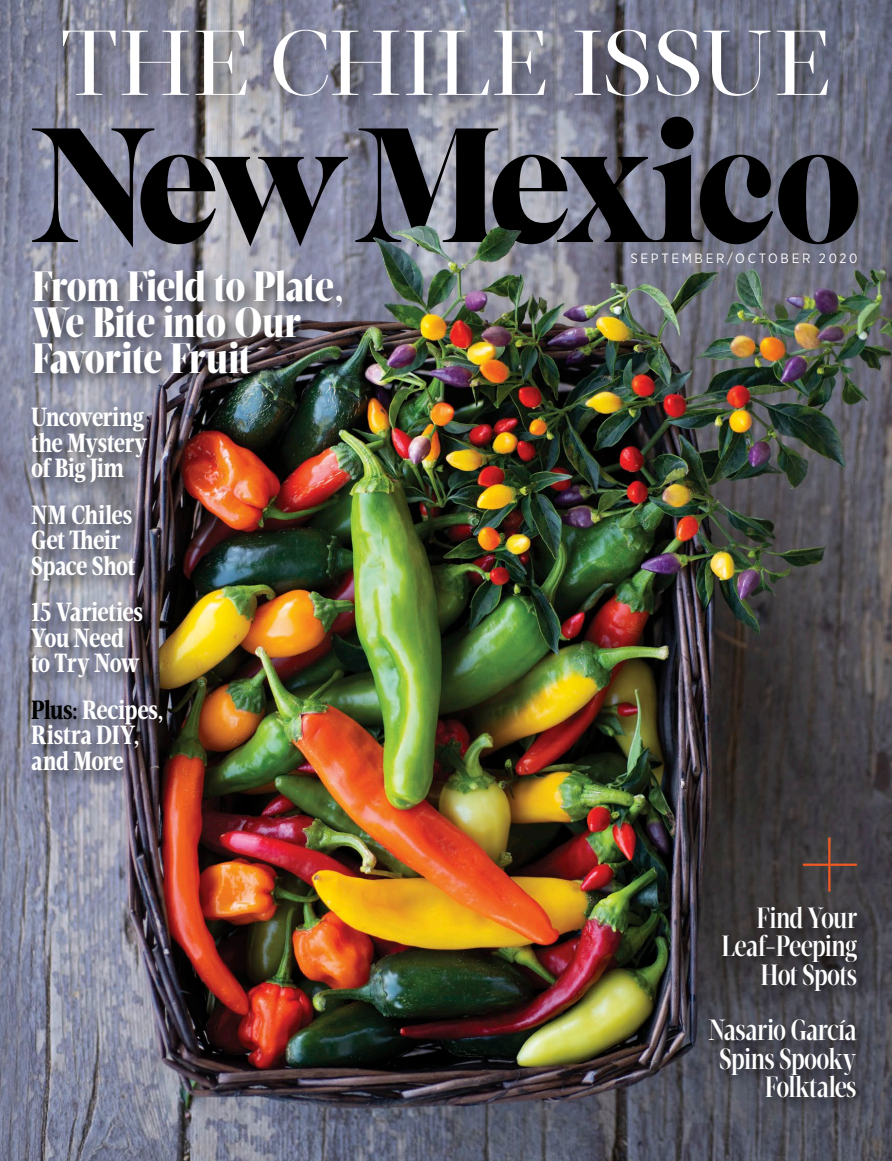
<style>
.page{position:relative;width:892px;height:1161px;background:#fff}
.page>*{position:absolute;margin:0;border:0;box-sizing:border-box;transform-origin:0 0}
.t1{font:94.5px "Velino Display";letter-spacing:-.01em;color:#fff}
.t2{font:900 43.5px/36px "Velino Compressed Display";letter-spacing:-.02em;color:#fff}
.t3{font:500 30px/28.5px "Velino Compressed Display";letter-spacing:-.025em;color:#fff;text-align:right}
.t4{font:700 27px/25.5px "Velino Compressed Text";letter-spacing:-.015em;color:#fff}
.t5{font:13.5px "Gotham Narrow";letter-spacing:.2em;color:#fff}
.s1{color:#000}
.s2{font-family:"Velino Compressed Text";font-weight:700}
</style>
<div class="page">
<img style="left:0;top:0;width:891px;height:1161px">
<svg style="left:32px;top:128px;width:316px;height:75px"></svg>
<svg style="left:355px;top:128px;width:502px;height:75px"></svg>
<div style="left:660px;top:117px;width:33px;height:32px;background:#000;border-radius:50%"></div>
<hr style="left:827px;top:838px;width:3px;height:54px;background:#f05a21">
<hr style="left:802px;top:864px;width:54px;height:2px;background:#f05a21">
<div style="left:54px;top:21px;width:794px;height:96px;background:#000;opacity:.55"></div>
<div style="left:28px;top:264px;width:330px;height:126px;background:#000;opacity:.65"></div>
<div style="left:26px;top:401px;width:155px;height:388px;background:#000;opacity:.65"></div>
<div style="left:702px;top:899px;width:172px;height:217px;background:#000;opacity:.65"></div>
<img style="left:0;top:203px;width:891px;height:67px">
<h1 class="t1" style="left:61px;top:6px;width:770px">THE CHILE ISSUE</h1>
<h2 class="t2" style="left:32px;top:269px;width:313px">From Field to Plate,<br>We Bite into Our<br>Favorite Fruit</h2>
<p class="t4" style="left:31px;top:405px;width:118px">Uncovering the Mystery of Big Jim</p>
<p class="t4" style="left:31px;top:502px;width:106px">NM Chiles<br>Get Their<br>Space Shot</p>
<p class="t4" style="left:31px;top:600px;width:113px">15 Varieties<br>You Need to Try Now</p>
<p class="t4" style="left:31px;top:697px;width:134px"><span class="s1">Plus:</span> Recipes,<br>Ristra DIY, and More</p>
<p class="t5" style="left:630px;top:250px;width:228px">SEPTEMBER/OCTOBER 2020</p>
<p class="t3" style="left:721px;top:904px;width:137px">Find Your<br>Leaf<span class="s2">-</span>Peeping<br>Hot Spots</p>
<p class="t3" style="left:707px;top:1016px;width:150px">Nasario García<br>Spins Spooky<br>Folktales</p>
</div>
